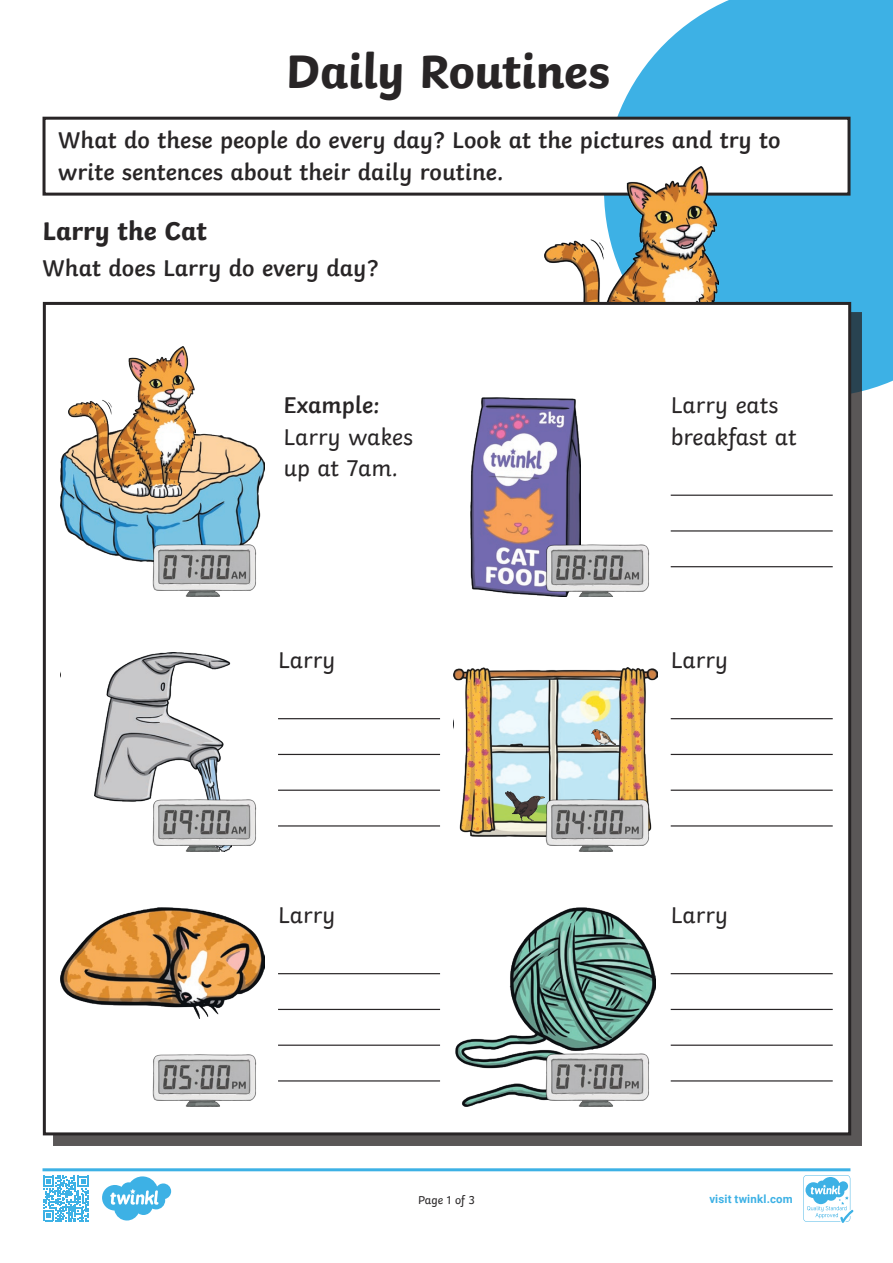
<style>
.page{position:relative;width:893px;height:1263px;background:#fff}
.page>*{position:absolute;margin:0;border:0;box-sizing:border-box;transform-origin:0 0}
.Heading_1{font:700 49.5px "Twinkl";letter-spacing:-.01em;color:#282526}
.Heading_2{font:700 27px "Twinkl";color:#282526}
.Heading_4{font:600 24px/31.5px "Twinkl";color:#282526}
.KS1_Body_Copy{font:24px/31.5px "Twinkl";color:#282526}
.Heading_4-2{font:24px/31.5px "Twinkl";color:#282526}
.t1{font:12px "Twinkl";letter-spacing:-.005em;color:#282526}
.t2{font:700 11.4px "Roboto";letter-spacing:.02em;color:#3db1e5}
.s1{font-weight:600}
</style>
<div class="page">
<svg style="left:604px;top:0;width:289px;height:391px;background:#52b9e7"></svg>
<div style="left:44px;top:118px;width:805px;height:76px;background:#fff"></div>
<div style="left:43px;top:117px;width:807px;height:79px;border:3px solid #282526"></div>
<img style="left:544px;top:166px;width:175px;height:136px">
<div style="left:53px;top:312px;width:809px;height:834px;background:#231f20;opacity:.75"></div>
<div style="left:43px;top:302px;width:808px;height:833px;background:#fff;border:3px solid #282526"></div>
<img style="left:94px;top:652px;width:138px;height:199px">
<img style="left:454px;top:668px;width:204px;height:168px">
<img style="left:535px;top:793px;width:123px;height:58px">
<img style="left:506px;top:792px;width:39px;height:29px">
<img style="left:592px;top:729px;width:24px;height:16px">
<img style="left:61px;top:433px;width:204px;height:129px">
<img style="left:68px;top:347px;width:128px;height:150px">
<hr style="left:278px;top:718px;width:162px;height:1px;background:#282526">
<hr style="left:278px;top:754px;width:162px;height:1px;background:#282526">
<hr style="left:278px;top:790px;width:162px;height:1px;background:#282526">
<hr style="left:278px;top:825px;width:162px;height:1px;background:#282526">
<hr style="left:278px;top:973px;width:162px;height:1px;background:#282526">
<hr style="left:278px;top:1009px;width:162px;height:1px;background:#282526">
<hr style="left:278px;top:1044px;width:162px;height:2px;background:#282526">
<hr style="left:278px;top:1080px;width:162px;height:1px;background:#282526">
<svg style="left:152px;top:1018px;width:105px;height:88px"></svg>
<img style="left:61px;top:907px;width:204px;height:111px">
<hr style="left:671px;top:495px;width:162px;height:1px;background:#282526">
<hr style="left:671px;top:530px;width:162px;height:1px;background:#282526">
<hr style="left:671px;top:566px;width:162px;height:1px;background:#282526">
<hr style="left:671px;top:718px;width:162px;height:1px;background:#282526">
<hr style="left:671px;top:754px;width:162px;height:1px;background:#282526">
<hr style="left:671px;top:790px;width:162px;height:1px;background:#282526">
<hr style="left:671px;top:825px;width:162px;height:1px;background:#282526">
<hr style="left:671px;top:973px;width:162px;height:1px;background:#282526">
<hr style="left:671px;top:1009px;width:162px;height:1px;background:#282526">
<hr style="left:671px;top:1044px;width:162px;height:2px;background:#282526">
<hr style="left:671px;top:1080px;width:162px;height:1px;background:#282526">
<img style="left:143px;top:538px;width:122px;height:58px">
<img style="left:471px;top:397px;width:110px;height:199px">
<img style="left:535px;top:538px;width:115px;height:58px">
<img style="left:456px;top:907px;width:199px;height:199px">
<img style="left:535px;top:1047px;width:120px;height:59px">
<svg style="left:43px;top:1168px;width:810px;height:55px"></svg>
<p class="Heading_1" style="left:286px;top:31px;width:326px">Daily Routines</p>
<p class="Heading_4" style="left:58px;top:122px;width:724px">What do these people do every day? Look at the pictures and try to write sentences about their daily routine.</p>
<p class="Heading_2" style="left:43px;top:208px;width:166px">Larry the Cat</p>
<p class="Heading_4" style="left:43px;top:249px;width:337px">What does Larry do every day?</p>
<p class="Heading_4-2" style="left:283px;top:387px;width:131px"><span class="s1">Example:<br></span>Larry wakes up at 7am.</p>
<p class="KS1_Body_Copy" style="left:278px;top:642px;width:59px">Larry</p>
<p class="KS1_Body_Copy" style="left:278px;top:897px;width:59px">Larry</p>
<p class="KS1_Body_Copy" style="left:671px;top:387px;width:127px">Larry eats breakfast at</p>
<p class="KS1_Body_Copy" style="left:671px;top:642px;width:59px">Larry</p>
<p class="KS1_Body_Copy" style="left:671px;top:897px;width:59px">Larry</p>
<p class="t1" style="left:418px;top:1191px;width:58px">Page 1 of 3</p>
<p class="t2" style="left:709px;top:1191px;width:85px">visit twinkl.com</p>
</div>
